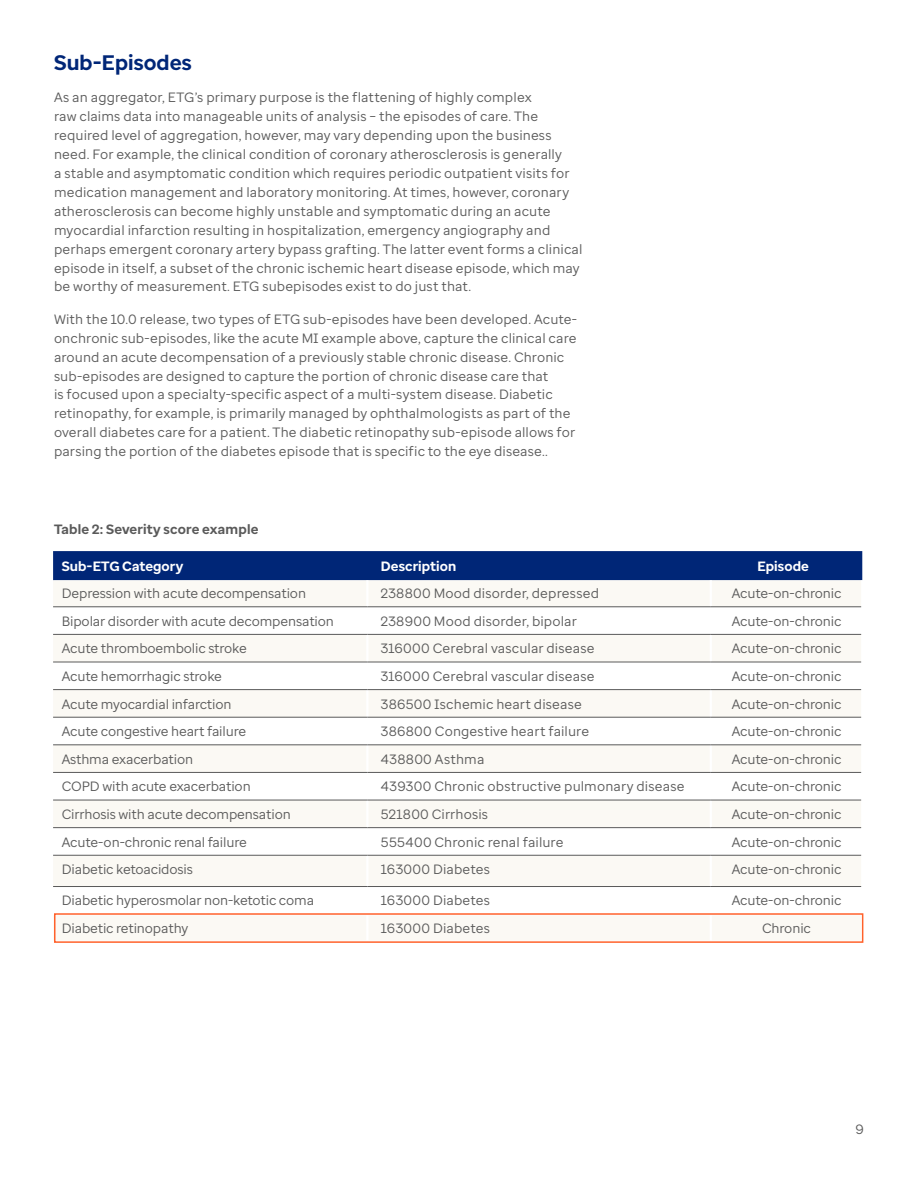
<style>
.page{position:relative;width:918px;height:1188px;background:#fff}
.page>*{position:absolute;margin:0;border:0;box-sizing:border-box;transform-origin:0 0}
.Subhead{font:700 21px "Optum Sans";letter-spacing:.005em;color:#002677}
.Body{font:13.5px/18.9px "Optum Sans";letter-spacing:.01em;color:#5a5a5a}
.Graphic_Text{font:13.5px "Optum Sans";letter-spacing:-.01em;color:#5a5a5a}
.Graphic_Text-2{font:700 13.5px "Optum Sans";letter-spacing:.005em;color:#fff}
.Body-2{font:700 13.5px "Optum Sans";letter-spacing:.015em;color:#5a5a5a}
</style>
<div class="page">
<div style="left:53px;top:551px;width:809px;height:29px;background:#002677"></div>
<svg style="left:53px;top:580px;width:808px;height:360px;fill:#fbf9f4"></svg>
<svg style="left:53px;top:663px;width:808px;height:250px"></svg>
<hr style="left:366px;top:580px;width:3px;height:27px;background:#fff">
<hr style="left:710px;top:580px;width:2px;height:27px;background:#fff">
<hr style="left:366px;top:607px;width:3px;height:27px;background:#fff">
<hr style="left:710px;top:607px;width:2px;height:27px;background:#fff">
<hr style="left:366px;top:635px;width:3px;height:27px;background:#fff">
<hr style="left:710px;top:635px;width:2px;height:27px;background:#fff">
<hr style="left:366px;top:662px;width:3px;height:27px;background:#fff">
<hr style="left:710px;top:662px;width:2px;height:27px;background:#fff">
<hr style="left:366px;top:690px;width:3px;height:27px;background:#fff">
<hr style="left:710px;top:690px;width:2px;height:27px;background:#fff">
<hr style="left:366px;top:717px;width:3px;height:28px;background:#fff">
<hr style="left:710px;top:717px;width:2px;height:28px;background:#fff">
<hr style="left:366px;top:745px;width:3px;height:27px;background:#fff">
<hr style="left:710px;top:745px;width:2px;height:27px;background:#fff">
<hr style="left:366px;top:773px;width:3px;height:27px;background:#fff">
<hr style="left:710px;top:773px;width:2px;height:27px;background:#fff">
<hr style="left:366px;top:800px;width:3px;height:27px;background:#fff">
<hr style="left:710px;top:800px;width:2px;height:27px;background:#fff">
<hr style="left:366px;top:828px;width:3px;height:27px;background:#fff">
<hr style="left:710px;top:828px;width:2px;height:27px;background:#fff">
<hr style="left:366px;top:855px;width:3px;height:31px;background:#fff">
<hr style="left:710px;top:855px;width:2px;height:31px;background:#fff">
<hr style="left:366px;top:887px;width:3px;height:26px;background:#fff">
<hr style="left:710px;top:887px;width:2px;height:26px;background:#fff">
<hr style="left:53px;top:913px;width:314px;height:2px;background:#fff">
<hr style="left:53px;top:607px;width:314px;height:1px;background:#5a5a5a">
<hr style="left:367px;top:607px;width:344px;height:1px;background:#5a5a5a">
<hr style="left:711px;top:607px;width:150px;height:1px;background:#5a5a5a">
<hr style="left:53px;top:634px;width:314px;height:1px;background:#5a5a5a">
<hr style="left:367px;top:634px;width:344px;height:1px;background:#5a5a5a">
<hr style="left:711px;top:634px;width:150px;height:1px;background:#5a5a5a">
<hr style="left:53px;top:662px;width:314px;height:1px;background:#5a5a5a">
<hr style="left:367px;top:662px;width:344px;height:1px;background:#5a5a5a">
<hr style="left:711px;top:662px;width:150px;height:1px;background:#5a5a5a">
<hr style="left:53px;top:689px;width:314px;height:1px;background:#5a5a5a">
<hr style="left:367px;top:689px;width:344px;height:1px;background:#5a5a5a">
<hr style="left:711px;top:689px;width:150px;height:1px;background:#5a5a5a">
<hr style="left:53px;top:717px;width:314px;height:1px;background:#5a5a5a">
<hr style="left:367px;top:717px;width:344px;height:1px;background:#5a5a5a">
<hr style="left:711px;top:717px;width:150px;height:1px;background:#5a5a5a">
<hr style="left:53px;top:745px;width:314px;height:1px;background:#5a5a5a">
<hr style="left:367px;top:745px;width:344px;height:1px;background:#5a5a5a">
<hr style="left:711px;top:745px;width:150px;height:1px;background:#5a5a5a">
<hr style="left:53px;top:772px;width:314px;height:1px;background:#5a5a5a">
<hr style="left:367px;top:772px;width:344px;height:1px;background:#5a5a5a">
<hr style="left:711px;top:772px;width:150px;height:1px;background:#5a5a5a">
<hr style="left:53px;top:800px;width:314px;height:1px;background:#5a5a5a">
<hr style="left:367px;top:800px;width:344px;height:1px;background:#5a5a5a">
<hr style="left:711px;top:800px;width:150px;height:1px;background:#5a5a5a">
<hr style="left:53px;top:827px;width:314px;height:1px;background:#5a5a5a">
<hr style="left:367px;top:827px;width:344px;height:1px;background:#5a5a5a">
<hr style="left:711px;top:827px;width:150px;height:1px;background:#5a5a5a">
<hr style="left:53px;top:855px;width:314px;height:1px;background:#5a5a5a">
<hr style="left:367px;top:855px;width:344px;height:1px;background:#5a5a5a">
<hr style="left:711px;top:855px;width:150px;height:1px;background:#5a5a5a">
<hr style="left:53px;top:886px;width:314px;height:1px;background:#5a5a5a">
<hr style="left:367px;top:886px;width:344px;height:1px;background:#5a5a5a">
<hr style="left:711px;top:886px;width:150px;height:1px;background:#5a5a5a">
<hr style="left:366px;top:915px;width:3px;height:26px;background:#fff">
<hr style="left:710px;top:915px;width:2px;height:26px;background:#fff">
<div style="left:54px;top:913px;width:809px;height:30px;border:2px solid #ff612b"></div>
<p class="Subhead" style="left:54px;top:49px;width:139px">Sub-Episodes</p>
<p class="Body" style="left:54px;top:88px;width:530px">As an aggregator, ETG’s primary purpose is the flattening of highly complex<br>raw claims data into manageable units of analysis – the episodes of care. The required level of aggregation, however, may vary depending upon the business need. For example, the clinical condition of coronary atherosclerosis is generally<br>a stable and asymptomatic condition which requires periodic outpatient visits for medication management and laboratory monitoring. At times, however, coronary atherosclerosis can become highly unstable and symptomatic during an acute myocardial infarction resulting in hospitalization, emergency angiography and perhaps emergent coronary artery bypass grafting. The latter event forms a clinical episode in itself, a subset of the chronic ischemic heart disease episode, which may be worthy of measurement. ETG subepisodes exist to do just that.</p>
<p class="Body" style="left:54px;top:310px;width:525px">With the 10.0 release, two types of ETG sub-episodes have been developed. Acute&shy;onchronic sub-episodes, like the acute MI example above, capture the clinical care around an acute decompensation of a previously stable chronic disease. Chronic sub-episodes are designed to capture the portion of chronic disease care that<br>is focused upon a specialty-specific aspect of a multi-system disease. Diabetic retinopathy, for example, is primarily managed by ophthalmologists as part of the overall diabetes care for a patient. The diabetic retinopathy sub-episode allows for parsing the portion of the diabetes episode that is specific to the eye disease..</p>
<p class="Body-2" style="left:54px;top:520px;width:206px">Table 2: Severity score example</p>
<p class="Graphic_Text-2" style="left:62px;top:557px;width:123px">Sub-ETG Category</p>
<p class="Graphic_Text-2" style="left:381px;top:557px;width:77px">Description</p>
<p class="Graphic_Text-2" style="left:757px;top:557px;width:53px">Episode</p>
<p class="Graphic_Text" style="left:62px;top:585px;width:246px">Depression with acute decompensation</p>
<p class="Body" style="left:381px;top:584px;width:220px">238800 Mood disorder, depressed</p>
<p class="Graphic_Text" style="left:732px;top:585px;width:111px">Acute-on-chronic</p>
<p class="Graphic_Text" style="left:62px;top:612px;width:274px">Bipolar disorder with acute decompensation</p>
<p class="Body" style="left:381px;top:611px;width:198px">238900 Mood disorder, bipolar</p>
<p class="Graphic_Text" style="left:732px;top:612px;width:111px">Acute-on-chronic</p>
<p class="Graphic_Text" style="left:62px;top:640px;width:187px">Acute thromboembolic stroke</p>
<p class="Body" style="left:381px;top:639px;width:215px">316000 Cerebral vascular disease</p>
<p class="Graphic_Text" style="left:732px;top:640px;width:111px">Acute-on-chronic</p>
<p class="Graphic_Text" style="left:62px;top:667px;width:162px">Acute hemorrhagic stroke</p>
<p class="Body" style="left:381px;top:667px;width:215px">316000 Cerebral vascular disease</p>
<p class="Graphic_Text" style="left:732px;top:667px;width:111px">Acute-on-chronic</p>
<p class="Graphic_Text" style="left:62px;top:695px;width:171px">Acute myocardial infarction</p>
<p class="Body" style="left:381px;top:694px;width:203px">386500 Ischemic heart disease</p>
<p class="Graphic_Text" style="left:732px;top:695px;width:111px">Acute-on-chronic</p>
<p class="Graphic_Text" style="left:62px;top:723px;width:186px">Acute congestive heart failure</p>
<p class="Body" style="left:381px;top:722px;width:210px">386800 Congestive heart failure</p>
<p class="Graphic_Text" style="left:732px;top:723px;width:111px">Acute-on-chronic</p>
<p class="Graphic_Text" style="left:62px;top:750px;width:133px">Asthma exacerbation</p>
<p class="Body" style="left:381px;top:749px;width:105px">438800 Asthma</p>
<p class="Graphic_Text" style="left:732px;top:750px;width:111px">Acute-on-chronic</p>
<p class="Graphic_Text" style="left:62px;top:778px;width:191px">COPD with acute exacerbation</p>
<p class="Body" style="left:381px;top:777px;width:305px">439300 Chronic obstructive pulmonary disease</p>
<p class="Graphic_Text" style="left:732px;top:778px;width:111px">Acute-on-chronic</p>
<p class="Graphic_Text" style="left:62px;top:805px;width:231px">Cirrhosis with acute decompensation</p>
<p class="Body" style="left:381px;top:805px;width:109px">521800 Cirrhosis</p>
<p class="Graphic_Text" style="left:732px;top:805px;width:111px">Acute-on-chronic</p>
<p class="Graphic_Text" style="left:62px;top:833px;width:187px">Acute-on-chronic renal failure</p>
<p class="Body" style="left:381px;top:832px;width:184px">555400 Chronic renal failure</p>
<p class="Graphic_Text" style="left:732px;top:833px;width:111px">Acute-on-chronic</p>
<p class="Graphic_Text" style="left:62px;top:861px;width:133px">Diabetic ketoacidosis</p>
<p class="Body" style="left:381px;top:860px;width:111px">163000 Diabetes</p>
<p class="Graphic_Text" style="left:732px;top:861px;width:111px">Acute-on-chronic</p>
<p class="Graphic_Text" style="left:62px;top:892px;width:254px">Diabetic hyperosmolar non‑ketotic coma</p>
<p class="Body" style="left:381px;top:891px;width:111px">163000 Diabetes</p>
<p class="Graphic_Text" style="left:732px;top:892px;width:111px">Acute-on-chronic</p>
<p class="Graphic_Text" style="left:62px;top:920px;width:128px">Diabetic retinopathy</p>
<p class="Body" style="left:381px;top:919px;width:111px">163000 Diabetes</p>
<p class="Graphic_Text" style="left:762px;top:920px;width:50px">Chronic</p>
<p class="Body" style="left:856px;top:1120px;width:10px">9</p>
</div>
